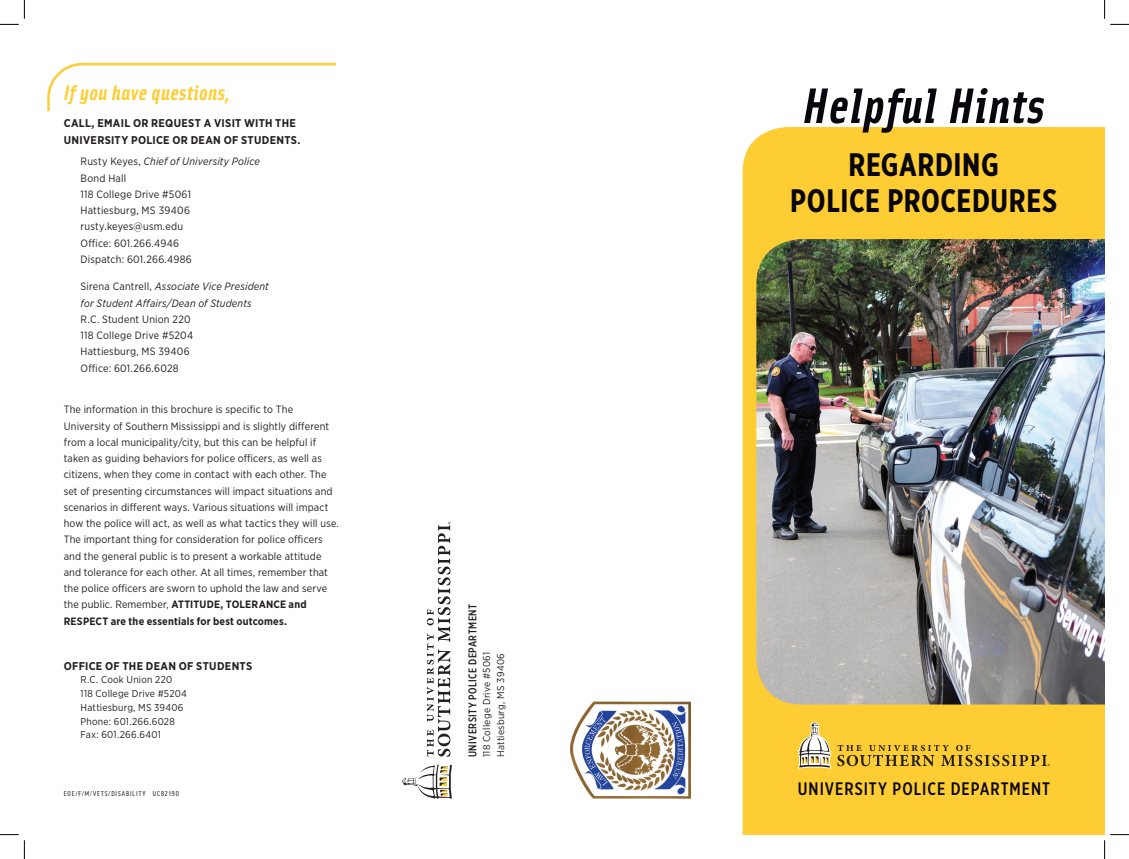
<style>
.page{position:relative;width:1129px;height:859px;background:#fff}
.page>*{position:absolute;margin:0;border:0;box-sizing:border-box;transform-origin:0 0}
.t1{font:italic 700 50px "Solex";letter-spacing:.025em;color:#08060c}
.t2{font:700 32.5px/36.2px "Gotham X Narrow";letter-spacing:.015em;color:#08060c;text-align:center}
.t3{font:italic 700 21.25px "Solex";letter-spacing:.02em;color:#fecd33}
.t4{font:500 18px "Gotham X Narrow";letter-spacing:.055em;color:#08060c}
.t5{font:700 11.25px/16.2px "Gotham Narrow";letter-spacing:.025em;color:#231f20}
.t6{font:500 11.25px "Gotham X Narrow";letter-spacing:.04em;color:#231f20}
.t7{font:10.62px/16.2px "Gotham Narrow";letter-spacing:.01em;color:#231f20}
.t8{font:italic 10.62px/16.2px "Gotham Narrow";letter-spacing:.015em;color:#231f20}
.t9{font:10px/13.8px "Gotham Narrow";letter-spacing:.02em;color:#231f20}
.t10{font:condensed 7.5px "Good Headline Pro";letter-spacing:.125em;color:#231f20}
.s1{font-style:italic}
.s2{font-style:normal}
.s3{font-weight:700}
</style>
<div class="page">
<img style="left:742px;top:127px;width:362px;height:707px">
<svg style="left:797px;top:721px;width:253px;height:48px;background:#e6bc3c"></svg>
<svg style="left:402px;top:522px;width:50px;height:277px"></svg>
<img style="left:570px;top:701px;width:121px;height:98px">
<svg style="left:0;top:0;width:25px;height:25px"></svg>
<svg style="left:0;top:834px;width:25px;height:25px"></svg>
<svg style="left:1104px;top:0;width:25px;height:25px"></svg>
<svg style="left:1104px;top:834px;width:25px;height:25px"></svg>
<h3 class="t3" style="left:64px;top:78px;width:168px">If you have questions,</h3>
<p class="t5" style="left:64px;top:115px;width:238px">CALL, EMAIL OR REQUEST A VISIT WITH THE<br>UNIVERSITY POLICE OR DEAN OF STUDENTS.</p>
<p class="t7" style="left:81px;top:153px;width:181px">Rusty Keyes, <span class="s1">Chief of University Police<br></span>Bond Hall<br>118 College Drive #5061<br>Hattiesburg, MS 39406 rusty.keyes@usm.edu<br>Office: 601.266.4946<br>Dispatch: 601.266.4986</p>
<p class="t8" style="left:81px;top:278px;width:190px"><span class="s2">Sirena Cantrell,</span> Associate Vice President for Student Affairs/Dean of Students</p>
<p class="t7" style="left:81px;top:311px;width:114px">R.C. Student Union 220<br>118 College Drive #5204<br>Hattiesburg, MS 39406<br>Office: 601.266.6028</p>
<p class="t7" style="left:64px;top:401px;width:277px">The information in this brochure is specific to The University of Southern Mississippi and is slightly different from a local municipality/city, but this can be helpful if taken as guiding behaviors for police officers, as well as citizens, when they come in contact with each other. The set of presenting circumstances will impact situations and scenarios in different ways. Various situations will impact how the police will act, as well as what tactics they will use.<br>The important thing for consideration for police officers and the general public is to present a workable attitude and tolerance for each other. At all times, remember that the police officers are sworn to uphold the law and serve the public. Remember, <span class="s3">ATTITUDE, TOLERANCE and RESPECT are the essentials for best outcomes.</span></p>
<p class="t5" style="left:64px;top:657px;width:190px">OFFICE OF THE DEAN OF STUDENTS</p>
<p class="t9" style="left:81px;top:673px;width:108px">R.C. Cook Union 220<br>118 College Drive #5204<br>Hattiesburg, MS 39406<br>Phone: 601.266.6028<br>Fax: 601.266.6401</p>
<p class="t10" style="left:64px;top:789px;width:116px">EOE/F/M/VETS/DISABILITY UC82190</p>
<p class="t6" style="left:466px;top:757px;width:154px;rotate:-90deg">UNIVERSITY POLICE DEPARTMENT</p>
<p class="t9" style="left:480px;top:757px;width:107px;rotate:-90deg">118 College Drive #5061<br>Hattiesburg, MS 39406</p>
<h1 class="t1" style="left:803px;top:73px;width:243px">Helpful Hints</h1>
<h2 class="t2" style="left:790px;top:146px;width:268px">REGARDING<br>POLICE PROCEDURES</h2>
<h3 class="t4" style="left:798px;top:778px;width:254px">UNIVERSITY POLICE DEPARTMENT</h3>
</div>
